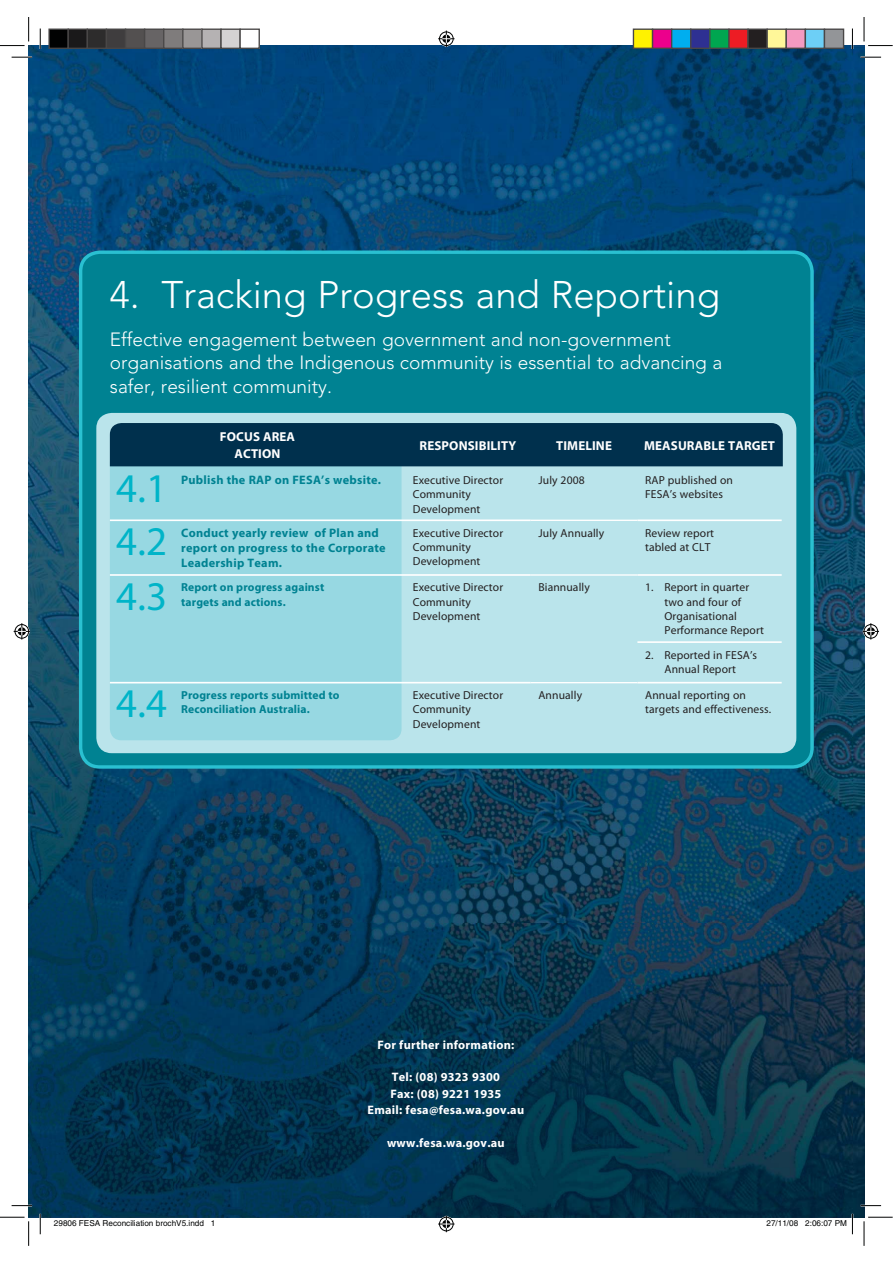
<style>
.page{position:relative;width:893px;height:1263px;background:#fff}
.page>*{position:absolute;margin:0;border:0;box-sizing:border-box;transform-origin:0 0}
.t1{font:40.95px "Myriad Pro";color:#00b4c8}
.t2{font:38.25px "Avenir Ligh 1";color:#fff}
.t3{font:19.05px/23.2px "Avenir Ligh 1";color:#fff}
.t4{font:700 12.9px/16.4px "Myriad Pro";letter-spacing:.01em;color:#fff;text-align:center}
.t5{font:700 12.3px/15px "Myriad Pro";letter-spacing:.02em;color:#008292}
.t6{font:700 12.3px/16.4px "Myriad Pro";letter-spacing:.02em;color:#fff;text-align:center}
.t7{font:11.55px/14.2px "Myriad Pro";letter-spacing:.01em;color:#231f20}
.t8{font:700 11.55px/14.2px "Myriad Pro";letter-spacing:.01em;color:#008292}
.t9{font:8.25px "Helvetica";color:#010202}
</style>
<div class="page">
<img style="left:29px;top:46px;width:835px;height:1171px">
<img style="left:852px;top:46px;width:1px;height:1171px">
<div style="left:81px;top:252px;width:731px;height:515px;background:#008292;border-radius:19px"></div>
<div style="left:79px;top:251px;width:735px;height:518px;border:3px solid #2ac0d1;border-radius:19px"></div>
<div style="left:96px;top:413px;width:700px;height:340px;background:#bae4eb;border-radius:15px"></div>
<div style="left:110px;top:451px;width:291px;height:289px;background:#97d8e2;border-radius:12px"></div>
<div style="left:110px;top:423px;width:673px;height:43px;background:#00304d"></div>
<hr style="left:110px;top:519px;width:421px;height:2px;background:#fff">
<hr style="left:637px;top:519px;width:145px;height:2px;background:#fff">
<hr style="left:110px;top:574px;width:421px;height:2px;background:#fff">
<hr style="left:637px;top:574px;width:145px;height:2px;background:#fff">
<hr style="left:637px;top:641px;width:145px;height:2px;background:#fff">
<hr style="left:110px;top:682px;width:421px;height:1px;background:#fff">
<hr style="left:637px;top:682px;width:145px;height:1px;background:#fff">
<hr style="left:531px;top:682px;width:106px;height:1px;background:#fff">
<hr style="left:531px;top:520px;width:106px;height:1px;background:#fff">
<hr style="left:531px;top:574px;width:106px;height:2px;background:#fff">
<hr style="left:12px;top:56px;width:20px;height:2px;background:#fff">
<hr style="left:860px;top:56px;width:21px;height:2px;background:#fff">
<hr style="left:39px;top:29px;width:2px;height:20px;background:#fff">
<hr style="left:39px;top:1214px;width:2px;height:20px;background:#fff">
<hr style="left:851px;top:29px;width:2px;height:20px;background:#fff">
<svg style="left:12px;top:57px;width:20px;height:1px"></svg>
<svg style="left:860px;top:57px;width:21px;height:1px"></svg>
<svg style="left:12px;top:1205px;width:20px;height:1px"></svg>
<svg style="left:860px;top:1205px;width:21px;height:1px"></svg>
<svg style="left:40px;top:29px;width:1px;height:20px"></svg>
<svg style="left:40px;top:1214px;width:1px;height:20px"></svg>
<svg style="left:852px;top:29px;width:1px;height:20px"></svg>
<svg style="left:0;top:17px;width:29px;height:29px"></svg>
<svg style="left:0;top:1217px;width:29px;height:29px"></svg>
<svg style="left:864px;top:17px;width:28px;height:29px"></svg>
<svg style="left:864px;top:1217px;width:28px;height:29px"></svg>
<svg style="left:438px;top:31px;width:16px;height:16px"></svg>
<svg style="left:438px;top:1216px;width:16px;height:16px"></svg>
<svg style="left:14px;top:623px;width:16px;height:17px"></svg>
<svg style="left:863px;top:623px;width:16px;height:17px"></svg>
<div style="left:49px;top:29px;width:19px;height:19px;background:#010202"></div>
<div style="left:48px;top:29px;width:21px;height:20px;border:1px solid #494747"></div>
<div style="left:68px;top:29px;width:19px;height:19px;background:#1a191a"></div>
<div style="left:68px;top:29px;width:20px;height:20px;border:1px solid #494747"></div>
<div style="left:87px;top:29px;width:19px;height:19px;background:#2d2c2c"></div>
<div style="left:87px;top:29px;width:20px;height:20px;border:1px solid #494747"></div>
<div style="left:106px;top:29px;width:20px;height:19px;background:#3f3d3e"></div>
<div style="left:106px;top:29px;width:20px;height:20px;border:1px solid #494747"></div>
<div style="left:126px;top:29px;width:19px;height:19px;background:#535050"></div>
<div style="left:125px;top:29px;width:20px;height:20px;border:1px solid #494747"></div>
<div style="left:145px;top:29px;width:19px;height:19px;background:#676465"></div>
<div style="left:144px;top:29px;width:20px;height:20px;border:1px solid #494747"></div>
<div style="left:164px;top:29px;width:19px;height:19px;background:#7f7c7c"></div>
<div style="left:163px;top:29px;width:20px;height:20px;border:1px solid #494747"></div>
<div style="left:183px;top:29px;width:19px;height:19px;background:#999696"></div>
<div style="left:182px;top:29px;width:21px;height:20px;border:1px solid #494747"></div>
<div style="left:202px;top:29px;width:19px;height:19px;background:#b5b2b3"></div>
<div style="left:201px;top:29px;width:21px;height:20px;border:1px solid #494747"></div>
<div style="left:221px;top:29px;width:19px;height:19px;background:#d4d2d3"></div>
<div style="left:220px;top:29px;width:21px;height:20px;border:1px solid #494747"></div>
<div style="left:240px;top:29px;width:19px;height:19px;background:#fff"></div>
<div style="left:239px;top:29px;width:21px;height:20px;border:1px solid #494747"></div>
<div style="left:633px;top:29px;width:19px;height:19px;background:#fff200"></div>
<div style="left:633px;top:29px;width:20px;height:20px;border:1px solid #494747"></div>
<div style="left:652px;top:29px;width:20px;height:19px;background:#ec008c"></div>
<div style="left:652px;top:29px;width:20px;height:20px;border:1px solid #494747"></div>
<div style="left:672px;top:29px;width:19px;height:19px;background:#00aeef"></div>
<div style="left:671px;top:29px;width:20px;height:20px;border:1px solid #494747"></div>
<div style="left:691px;top:29px;width:19px;height:19px;background:#2e3092"></div>
<div style="left:690px;top:29px;width:20px;height:20px;border:1px solid #494747"></div>
<div style="left:710px;top:29px;width:19px;height:19px;background:#00a650"></div>
<div style="left:709px;top:29px;width:21px;height:20px;border:1px solid #494747"></div>
<div style="left:729px;top:29px;width:19px;height:19px;background:#ed1c24"></div>
<div style="left:728px;top:29px;width:21px;height:20px;border:1px solid #494747"></div>
<div style="left:748px;top:29px;width:19px;height:19px;background:#231f20"></div>
<div style="left:747px;top:29px;width:21px;height:20px;border:1px solid #494747"></div>
<div style="left:767px;top:29px;width:19px;height:19px;background:#fff799"></div>
<div style="left:766px;top:29px;width:21px;height:20px;border:1px solid #494747"></div>
<div style="left:786px;top:29px;width:19px;height:19px;background:#f49ac1"></div>
<div style="left:785px;top:29px;width:21px;height:20px;border:1px solid #494747"></div>
<div style="left:805px;top:29px;width:19px;height:19px;background:#6dcff6"></div>
<div style="left:805px;top:29px;width:20px;height:20px;border:1px solid #494747"></div>
<div style="left:824px;top:29px;width:19px;height:19px;background:#939598"></div>
<div style="left:824px;top:29px;width:20px;height:20px;border:1px solid #494747"></div>
<svg style="left:805px;top:1214px;width:48px;height:20px"></svg>
<h2 class="t2" style="left:110px;top:277px;width:612px">4. Tracking Progress and Reporting</h2>
<h3 class="t3" style="left:110px;top:329px;width:614px">Effective engagement between government and non-government organisations and the Indigenous community is essential to advancing a safer, resilient community.</h3>
<p class="t4" style="left:220px;top:430px;width:77px">FOCUS AREA<br>ACTION</p>
<p class="t4" style="left:420px;top:438px;width:98px">RESPONSIBILITY</p>
<p class="t4" style="left:556px;top:438px;width:57px">TIMELINE</p>
<p class="t4" style="left:644px;top:438px;width:132px">MEASURABLE TARGET</p>
<h1 class="t1" style="left:116px;top:473px;width:53px">4.1</h1>
<p class="t5" style="left:181px;top:474px;width:201px">Publish the RAP on FESA’s website.</p>
<p class="t7" style="left:413px;top:474px;width:92px">Executive Director<br>Community<br>Development</p>
<p class="t7" style="left:538px;top:474px;width:48px">July 2008</p>
<p class="t7" style="left:645px;top:474px;width:89px">RAP published on<br>FESA’s websites</p>
<h1 class="t1" style="left:116px;top:525px;width:53px">4.2</h1>
<p class="t5" style="left:181px;top:527px;width:206px">Conduct yearly review of Plan and report on progress to the Corporate<br>Leadership Team.</p>
<p class="t7" style="left:413px;top:527px;width:92px">Executive Director<br>Community<br>Development</p>
<p class="t7" style="left:538px;top:527px;width:67px">July Annually</p>
<p class="t7" style="left:645px;top:527px;width:70px">Review report tabled at CLT</p>
<h1 class="t1" style="left:116px;top:580px;width:53px">4.3</h1>
<p class="t8" style="left:181px;top:581px;width:145px">Report on progress against targets and actions.</p>
<p class="t7" style="left:413px;top:581px;width:92px">Executive Director<br>Community<br>Development</p>
<p class="t7" style="left:538px;top:581px;width:53px">Biannually</p>
<p class="t7" style="left:664px;top:581px;width:101px;text-indent:-19px">1. Report in quarter two and four of<br>Organisational<br>Performance Report</p>
<p class="t7" style="left:645px;top:648px;width:113px;text-align:center">2. Reported in FESA’s<br>Annual Report</p>
<h1 class="t1" style="left:116px;top:688px;width:53px">4.4</h1>
<p class="t8" style="left:181px;top:689px;width:160px">Progress reports submitted to<br>Reconciliation Australia.</p>
<p class="t7" style="left:413px;top:689px;width:92px">Executive Director<br>Community<br>Development</p>
<p class="t7" style="left:538px;top:689px;width:45px">Annually</p>
<p class="t7" style="left:645px;top:689px;width:128px">Annual reporting on targets and effectiveness.</p>
<p class="t6" style="left:377px;top:1037px;width:139px">For further information:</p>
<p class="t6" style="left:368px;top:1070px;width:158px">Tel: (08) 9323 9300<br>Fax: (08) 9221 1935<br>Email: fesa@fesa.wa.gov.au</p>
<p class="t6" style="left:387px;top:1135px;width:119px">www.fesa.wa.gov.au</p>
<p class="t9" style="left:54px;top:1220px;width:163px">29806 FESA Reconciliation brochV5.indd 1</p>
<p class="t9" style="left:766px;top:1220px;width:82px">27/11/08 2:06:07 PM</p>
</div>
